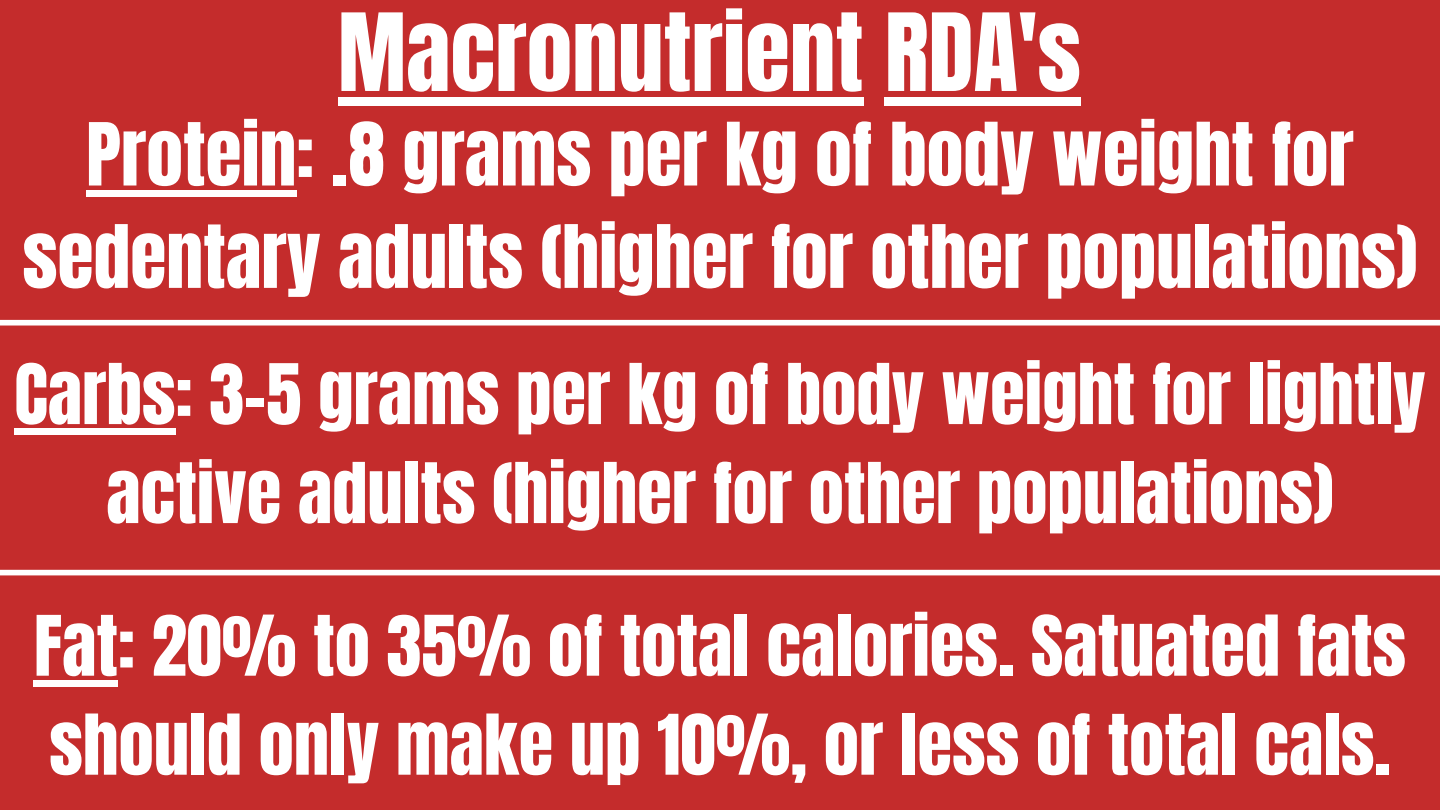
<style>
.page{position:relative;width:1440px;height:810px;background:#c42c2c}
.page>*{position:absolute;margin:0;border:0;box-sizing:border-box;transform-origin:0 0}
.t1{font:91.5px "Anton";color:#fff}
.t2{font:73.8px/102.3px "Anton";color:#fff;text-align:center}
.t3{font:70.8px/99px "Anton";color:#fff;text-align:center}
</style>
<div class="page">
<div style="left:338px;top:97px;width:525px;height:9px;background:#fff"></div>
<div style="left:885px;top:97px;width:196px;height:9px;background:#fff"></div>
<div style="left:86px;top:190px;width:210px;height:7px;background:#fff"></div>
<div style="left:14px;top:429px;width:162px;height:6px;background:#fff"></div>
<div style="left:34px;top:680px;width:84px;height:7px;background:#fff"></div>
<div style="left:0;top:570px;width:1440px;height:5px;background:#fff"></div>
<div style="left:0;top:320px;width:1440px;height:6px;background:#fff"></div>
<p class="t1" style="left:338px;top:-13px;width:745px">Macronutrient RDA's</p>
<p class="t2" style="left:22px;top:105px;width:1397px">Protein: .8 grams per kg of body weight for sedentary adults (higher for other populations)</p>
<p class="t3" style="left:14px;top:346px;width:1413px">Carbs: 3-5 grams per kg of body weight for lightly active adults (higher for other populations)</p>
<p class="t3" style="left:34px;top:598px;width:1374px;text-align:left">Fat: 20% to 35% of total calories. Satuated fats should only make up 10%, or less of total cals.</p>
</div>
